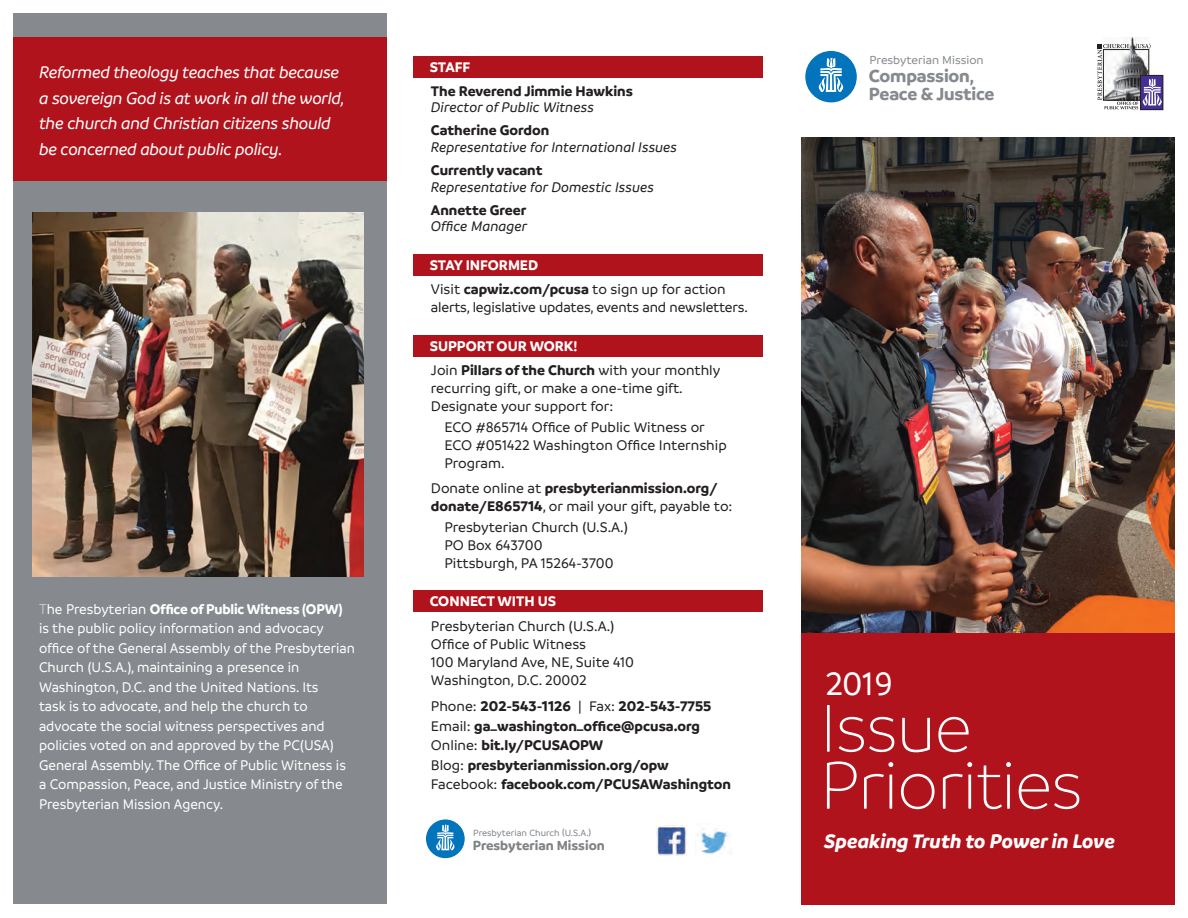
<style>
.page{position:relative;width:1188px;height:918px;background:#fff}
.page>*{position:absolute;margin:0;border:0;box-sizing:border-box;transform-origin:0 0}
.t1{font:300 72px/57px "Branding";letter-spacing:-.02em;color:#fff}
.t2{font:500 34.65px "Branding";color:#fff}
.t3{font:italic 700 21px "Branding";color:#fff}
.t4{font:700 18.75px/18.6px "Branding";letter-spacing:-.01em;color:#868a8e}
.t5{font:italic 500 18px/25.5px "Branding";letter-spacing:-.02em;color:#fff}
.t6{font:500 15px/18px "Branding";color:#231f20}
.t7{font:500 15px/19.5px "Branding";color:#fff;scale:.96 1}
.t8{font:700 15px/19.5px "Branding";color:#231f20}
.t9{font:italic 500 15px "Branding";color:#231f20}
.t10{font:700 15px "Branding";color:#fff}
.t11{font:700 14.1px "Branding";color:#808285}
.t12{font:500 12.45px "Branding";color:#868a8e}
.t13{font:500 9.6px "Branding";color:#808285}
.s1{font-weight:300}
.s2{font-weight:700}
.s3{font-weight:700;color:#fff}
.s4{font-weight:500}
</style>
<div class="page">
<div style="left:805px;top:51px;width:52px;height:51px;background:#0174bc;border-radius:50%"></div>
<svg style="left:819px;top:58px;width:24px;height:34px"></svg>
<img style="left:1126px;top:37px;width:13px;height:6px">
<div style="left:1140px;top:75px;width:23px;height:35px;border:1px solid #231f20"></div>
<svg style="left:1098px;top:43px;width:64px;height:66px"></svg>
<div style="left:801px;top:633px;width:373px;height:271px;background:#b0131c"></div>
<img style="left:802px;top:137px;width:372px;height:496px">
<div style="left:413px;top:56px;width:350px;height:22px;background:#b0131c"></div>
<div style="left:413px;top:254px;width:350px;height:22px;background:#b0131c"></div>
<div style="left:413px;top:335px;width:350px;height:22px;background:#b0131c"></div>
<div style="left:413px;top:590px;width:350px;height:22px;background:#b0131c"></div>
<img style="left:657px;top:826px;width:30px;height:30px">
<img style="left:697px;top:828px;width:32px;height:26px">
<div style="left:426px;top:819px;width:39px;height:39px;background:#0174bc;border-radius:50%"></div>
<svg style="left:436px;top:825px;width:18px;height:25px"></svg>
<div style="left:14px;top:14px;width:373px;height:890px;background:#868a8e"></div>
<img style="left:33px;top:213px;width:331px;height:364px">
<div style="left:14px;top:37px;width:373px;height:144px;background:#b0131c"></div>
<p class="t5" style="left:39px;top:60px;width:307px">Reformed theology teaches that because a sovereign God is at work in all the world, the church and Christian citizens should be concerned about public policy.</p>
<p class="t7" style="left:39px;top:599px;width:331px"><span class="s1">T</span>he Presbyterian <span class="s2">Office of Public Witness (OPW) </span>is the public policy information and advocacy office of the General Assembly of the Presbyterian Church (U.S.A.), maintaining a presence in Washington, D.C. and the United Nations. Its<br>task is to advocate, and help the church to advocate the social witness perspectives and policies voted on and approved by the PC(USA)<br>General Assembly. The Office of Public Witness is a Compassion, Peace, and Justice Ministry of the Presbyterian Mission Agency.</p>
<p class="t10" style="left:430px;top:59px;width:42px">STAFF</p>
<p class="t8" style="left:431px;top:81px;width:203px">The Reverend Jimmie Hawkins</p>
<p class="t9" style="left:431px;top:99px;width:165px">Director of Public Witness</p>
<p class="t8" style="left:431px;top:121px;width:120px">Catherine Gordon</p>
<p class="t9" style="left:431px;top:139px;width:248px">Representative for International Issues</p>
<p class="t8" style="left:431px;top:161px;width:113px">Currently vacant</p>
<p class="t9" style="left:431px;top:179px;width:225px">Representative for Domestic Issues</p>
<p class="t8" style="left:431px;top:200px;width:97px">Annette Greer</p>
<p class="t9" style="left:431px;top:219px;width:98px">Office Manager</p>
<p class="t6" style="left:430px;top:253px;width:298px;line-height:24.8px"><span class="s3">STAY INFORMED<br></span>Visit <span class="s2">capwiz.com/pcusa</span> to sign up for action</p>
<p class="t6" style="left:431px;top:299px;width:318px">alerts, legislative updates, events and newsletters.</p>
<p class="t6" style="left:430px;top:334px;width:292px;line-height:24.8px"><span class="s3">SUPPORT OUR WORK!<br></span>Join <span class="s2">Pillars of the Church</span> with your monthly</p>
<p class="t6" style="left:431px;top:380px;width:253px">recurring gift, or make a one-time gift.<br>Designate your support for:</p>
<p class="t6" style="left:444px;top:419px;width:284px">ECO #865714 Office of Public Witness or<br>ECO #051422 Washington Office Internship<br>Program.</p>
<p class="t6" style="left:431px;top:479px;width:303px">Donate online at <span class="s2">presbyterianmission.org/ donate/E865714</span>, or mail your gift, payable to:</p>
<p class="t6" style="left:444px;top:518px;width:185px">Presbyterian Church (U.S.A.)<br>PO Box 643700<br>Pittsburgh, PA 15264-3700</p>
<p class="t10" style="left:430px;top:593px;width:128px">CONNECT WITH US</p>
<p class="t6" style="left:431px;top:617px;width:205px">Presbyterian Church (U.S.A.)<br>Office of Public Witness<br>100 Maryland Ave, NE, Suite 410<br>Washington, D.C. 20002</p>
<p class="t8" style="left:431px;top:697px;width:302px"><span class="s4">Phone:</span> 202-543-1126 <span class="s4">| Fax:</span> 202-543-7755<br><span class="s4">Email:</span> ga_washington_office@pcusa.org <span class="s4">Online:</span> bit.ly/PCUSAOPW<br><span class="s4">Blog:</span> presbyterianmission.org/opw <span class="s4">Facebook:</span> facebook.com/PCUSAWashington</p>
<p class="t13" style="left:473px;top:828px;width:120px">Presbyterian Church (U.S.A.)</p>
<p class="t11" style="left:473px;top:838px;width:134px">Presbyterian Mission</p>
<p class="t12" style="left:870px;top:53px;width:116px">Presbyterian Mission</p>
<p class="t4" style="left:869px;top:66px;width:127px">Compassion,<br>Peace &amp; Justice</p>
<h2 class="t2" style="left:825px;top:665px;width:69px">2019</h2>
<h1 class="t1" style="left:820px;top:701px;width:265px">Issue<br>Priorities</h1>
<h3 class="t3" style="left:824px;top:829px;width:292px">Speaking Truth to Power in Love</h3>
</div>
